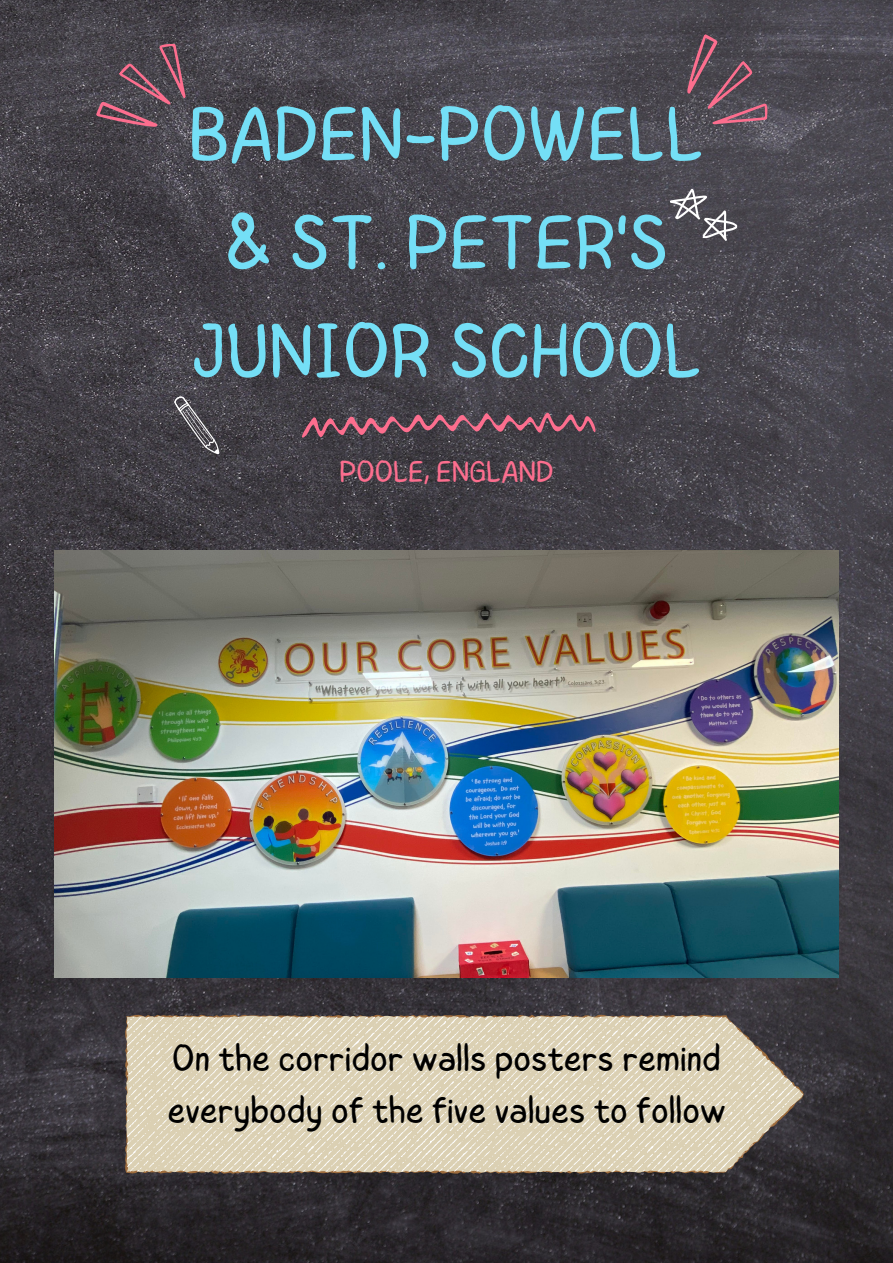
<style>
.page{position:relative;width:893px;height:1263px;background:#fff}
.page>*{position:absolute;margin:0;border:0;box-sizing:border-box;transform-origin:0 0}
.t1{font:300 77.4px/108.4px "Childos Arabic";color:#74dff6;text-align:center}
.t2{font:300 37.28px/52.1px "Childos Arabic";color:#000}
.t3{font:300 30.22px "Childos Arabic";color:#fc6e8e}
</style>
<div class="page">
<img style="left:0;top:0;width:893px;height:1263px">
<svg style="left:664px;top:28px;width:120px;height:121px;background:#5b4e58"></svg>
<svg style="left:89px;top:28px;width:118px;height:124px;background:#574a53"></svg>
<svg style="left:296px;top:396px;width:301px;height:51px;background:#57454e"></svg>
<svg style="left:664px;top:184px;width:79px;height:60px;background:#626067"></svg>
<svg style="left:174px;top:396px;width:45px;height:58px;background:#59565c"></svg>
<img style="left:55px;top:551px;width:783px;height:426px">
<svg style="left:127px;top:1017px;width:676px;height:154px;background:#d8ceb5"></svg>
<h1 class="t1" style="left:189px;top:82px;width:516px">BADEN-POWELL &amp; ST. PETER'S<br>JUNIOR SCHOOL</h1>
<p class="t3" style="left:339px;top:450px;width:215px">POOLE, ENGLAND</p>
<p class="t2" style="left:167px;top:1033px;width:560px">On the corridor walls posters remind everybody of the five values to follow</p>
</div>
